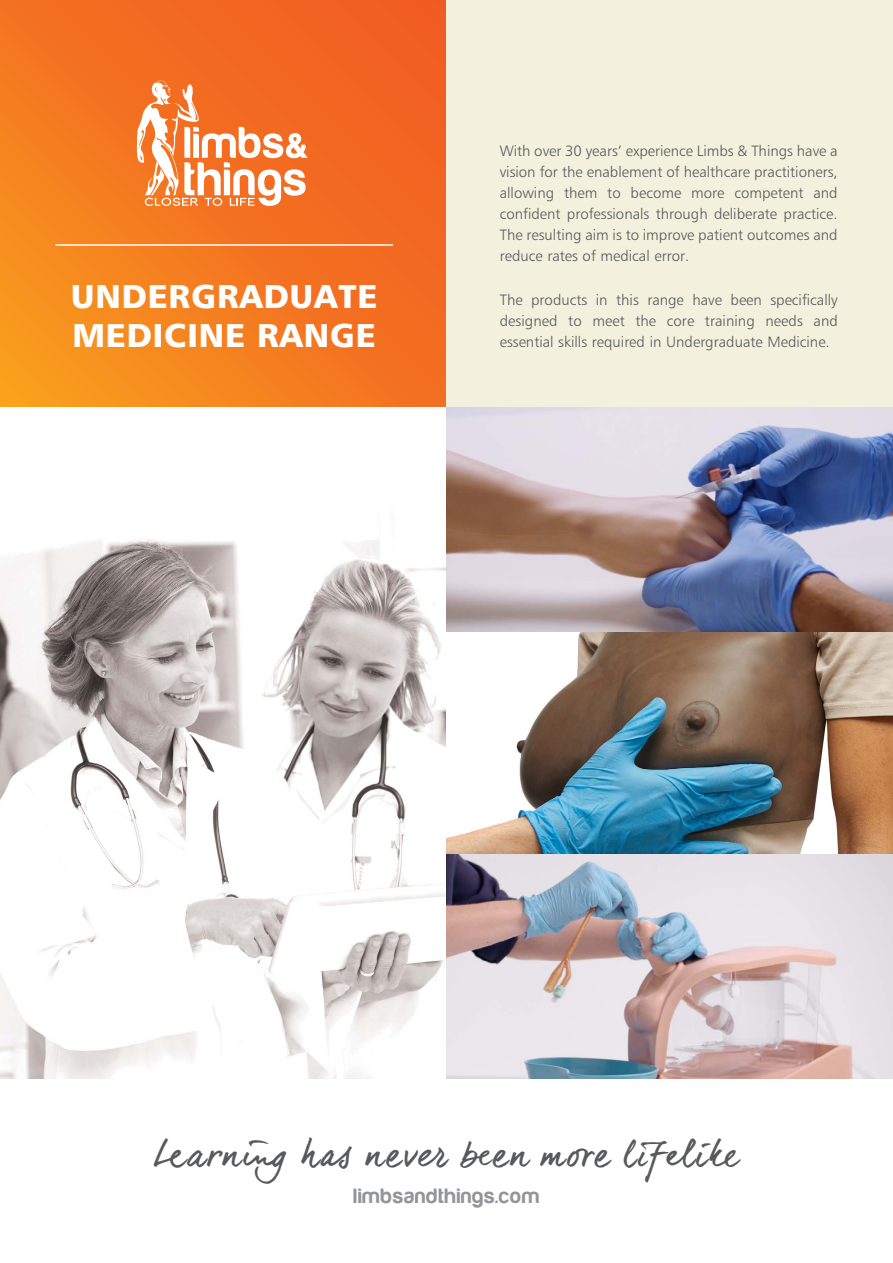
<style>
.page{position:relative;width:893px;height:1263px;background:#fff}
.page>*{position:absolute;margin:0;border:0;box-sizing:border-box;transform-origin:0 0}
.t1{font:36px "dear Joe 6";letter-spacing:.035em;color:#58595b}
.t2{font:33px/39px "Humanist 777 BT Black B";letter-spacing:.025em;color:#fff}
.t3{font:21.6px "Harabara";letter-spacing:.05em;color:#939598}
.t4{font:15px/21px "Humanist 777 BT Light B";color:#58595b;text-align:justify}
</style>
<div class="page">
<img style="left:0;top:538px;width:446px;height:541px">
<img style="left:446px;top:632px;width:447px;height:223px">
<img style="left:446px;top:407px;width:447px;height:225px">
<svg style="left:446px;top:855px;width:447px;height:224px;background:#cdc5ca"></svg>
<svg style="left:0;top:0;width:446px;height:407px;background:#f37620"></svg>
<div style="left:446px;top:0;width:447px;height:407px;background:#f3f0dd"></div>
<svg style="left:137px;top:81px;width:171px;height:125px"></svg>
<hr style="left:56px;top:244px;width:336px;height:2px;background:#fff">
<h2 class="t2" style="left:71px;top:276px;width:308px">UNDERGRADUATE<br>MEDICINE RANGE</h2>
<p class="t4" style="left:500px;top:140px;width:339px">With over 30 years’ experience Limbs &amp; Things have a vision for the enablement of healthcare practitioners, allowing them to become more competent and confident professionals through deliberate practice.<br>The resulting aim is to improve patient outcomes and reduce rates of medical error.</p>
<p class="t4" style="left:500px;top:289px;width:340px">The products in this range have been specifically designed to meet the core training needs and essential skills required in Undergraduate Medicine.</p>
<h1 class="t1" style="left:154px;top:1133px;width:588px">Learning has never been more lifelike</h1>
<h3 class="t3" style="left:353px;top:1185px;width:188px">limbsandthings.com</h3>
</div>
